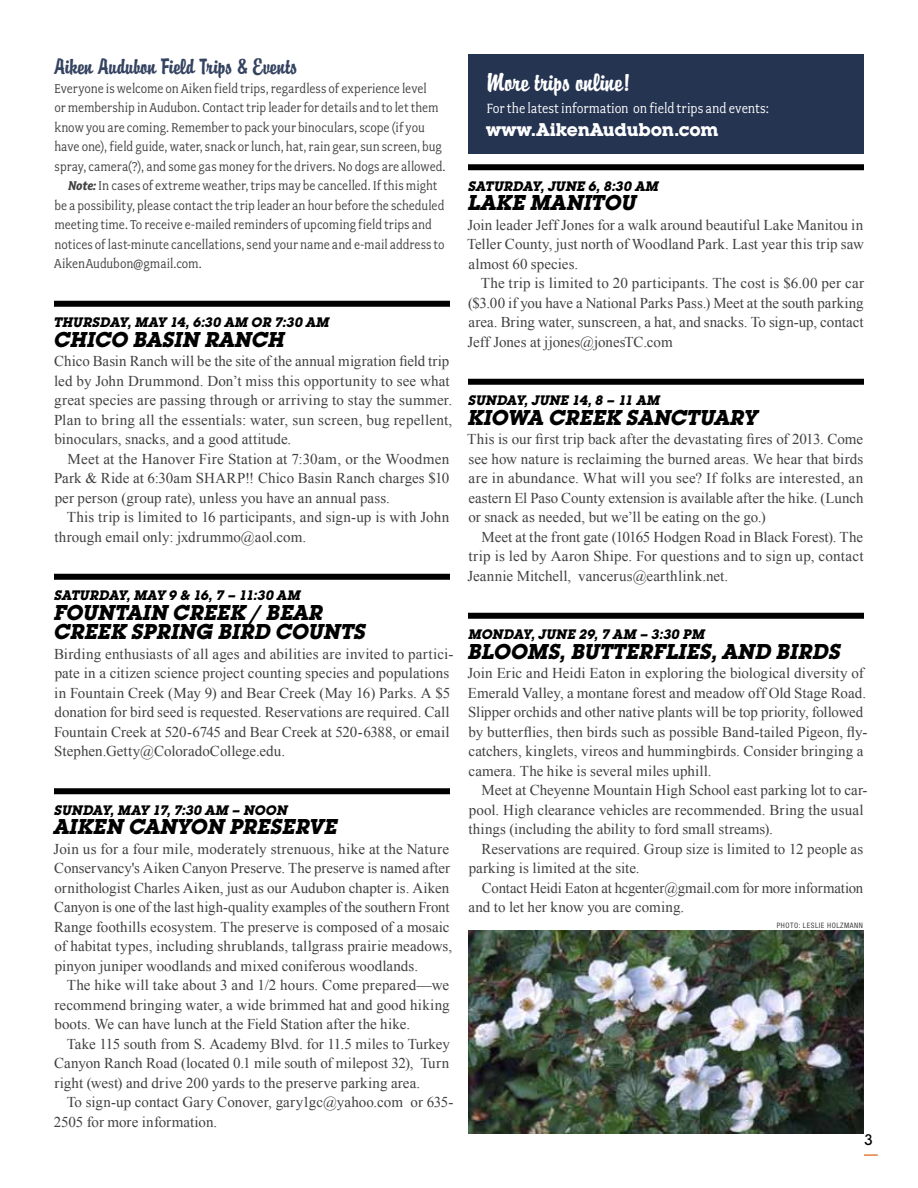
<style>
.page{position:relative;width:918px;height:1188px;background:#fff}
.page>*{position:absolute;margin:0;border:0;box-sizing:border-box;transform-origin:0 0}
.t1{font:22.5px "Brody";letter-spacing:-.005em;color:#fff}
.t2{font:italic 700 21px/19.5px "Lubalin Graph Std";letter-spacing:.005em;color:#000}
.t3{font:19.5px "Brody";letter-spacing:-.005em;color:#344360}
.t4{font:700 18px "Lubalin Graph Std";letter-spacing:-.01em;color:#fff}
.t5{font:15px/19.5px "Times New Roman";letter-spacing:.005em;color:#414042}
.t6{font:15px "Fairplex Narrow";letter-spacing:-.005em;color:#fff}
.t7{font:500 15px "Lubalin Graph Std";color:#000}
.t8{font:14.25px "Fairplex Narrow";color:#414042}
.t9{font:italic 700 13.5px "Lubalin Graph Std";letter-spacing:.01em;color:#000}
.t10{font:condensed 7.5px "Helvetica Neue LT Std";letter-spacing:.07em;color:#414042}
.s1{font-weight:700;font-style:italic}
</style>
<div class="page">
<div style="left:54px;top:301px;width:396px;height:6px;background:#000"></div>
<div style="left:54px;top:574px;width:396px;height:6px;background:#000"></div>
<div style="left:54px;top:788px;width:396px;height:6px;background:#000"></div>
<svg style="left:864px;top:1154px;width:14px;height:2px"></svg>
<div style="left:468px;top:54px;width:396px;height:100px;background:#253451"></div>
<div style="left:468px;top:164px;width:396px;height:6px;background:#000"></div>
<div style="left:468px;top:379px;width:396px;height:6px;background:#000"></div>
<div style="left:468px;top:613px;width:396px;height:6px;background:#000"></div>
<img style="left:468px;top:931px;width:396px;height:203px">
<h3 class="t3" style="left:54px;top:54px;width:245px">Aiken Audubon Field Trips &amp; Events</h3>
<p class="t8" style="left:54px;top:81px;width:374px">Everyone is welcome on Aiken field trips, regardless of experience level</p>
<p class="t8" style="left:55px;top:100px;width:386px">or membership in Audubon. Contact trip leader for details and to let them</p>
<p class="t8" style="left:54px;top:120px;width:372px">know you are coming. Remember to pack your binoculars, scope (if you</p>
<p class="t8" style="left:54px;top:139px;width:389px">have one), field guide, water, snack or lunch, hat, rain gear, sun screen, bug</p>
<p class="t8" style="left:55px;top:159px;width:393px">spray, camera(?), and some gas money for the drivers. No dogs are allowed.</p>
<p class="t8" style="left:68px;top:178px;width:371px"><span class="s1">Note:</span> In cases of extreme weather, trips may be cancelled. If this might</p>
<p class="t8" style="left:54px;top:198px;width:391px">be a possibility, please contact the trip leader an hour before the scheduled</p>
<p class="t8" style="left:54px;top:217px;width:379px">meeting time. To receive e-mailed reminders of upcoming field trips and</p>
<p class="t8" style="left:54px;top:237px;width:392px">notices of last-minute cancellations, send your name and e-mail address to</p>
<p class="t8" style="left:54px;top:256px;width:149px">AikenAudubon@gmail.com.</p>
<p class="t9" style="left:54px;top:313px;width:277px">THURSDAY, MAY 14, 6:30 AM OR 7:30 AM</p>
<h2 class="t2" style="left:54px;top:329px;width:232px">CHICO BASIN RANCH</h2>
<p class="t5" style="left:54px;top:351px;width:400px">Chico Basin Ranch will be the site of the annual migration field trip led by John Drummond. Don’t miss this opportunity to see what great species are passing through or arriving to stay the summer.<br>Plan to bring all the essentials: water, sun screen, bug repellent, binoculars, snacks, and a good attitude.</p>
<p class="t5" style="left:54px;top:449px;width:397px;text-align:justify;text-indent:14px">Meet at the Hanover Fire Station at 7:30am, or the Woodmen Park &amp; Ride at 6:30am SHARP!! Chico Basin Ranch charges $10 per person (group rate), unless you have an annual pass.</p>
<p class="t5" style="left:54px;top:507px;width:396px;text-indent:12px">This trip is limited to 16 participants, and sign-up is with John through email only: jxdrummo@aol.com.</p>
<p class="t9" style="left:54px;top:586px;width:248px">SATURDAY, MAY 9 &amp; 16, 7 – 11:30 AM</p>
<h2 class="t2" style="left:54px;top:602px;width:313px">FOUNTAIN CREEK / BEAR<br>CREEK SPRING BIRD COUNTS</h2>
<p class="t5" style="left:54px;top:644px;width:401px">Birding enthusiasts of all ages and abilities are invited to partici&shy;pate in a citizen science project counting species and populations in Fountain Creek (May 9) and Bear Creek (May 16) Parks. A $5 donation for bird seed is requested. Reservations are required. Call Fountain Creek at 520-6745 and Bear Creek at 520-6388, or email Stephen.Getty@ColoradoCollege.edu.</p>
<p class="t9" style="left:54px;top:801px;width:235px">SUNDAY, MAY 17, 7:30 AM – NOON</p>
<h2 class="t2" style="left:54px;top:817px;width:284px">AIKEN CANYON PRESERVE</h2>
<p class="t5" style="left:54px;top:839px;width:400px">Join us for a four mile, moderately strenuous, hike at the Nature Conservancy's Aiken Canyon Preserve. The preserve is named after ornithologist Charles Aiken, just as our Audubon chapter is. Aiken Canyon is one of the last high-quality examples of the southern Front Range foothills ecosystem. The preserve is composed of a mosaic of habitat types, including shrublands, tallgrass prairie meadows, pinyon juniper woodlands and mixed coniferous woodlands.</p>
<p class="t5" style="left:54px;top:975px;width:397px;text-align:justify;text-indent:12px">The hike will take about 3 and 1/2 hours. Come prepared—we recommend bringing water, a wide brimmed hat and good hiking boots. We can have lunch at the Field Station after the hike.</p>
<p class="t5" style="left:54px;top:1034px;width:397px;text-align:justify;text-indent:12px">Take 115 south from S. Academy Blvd. for 11.5 miles to Turkey Canyon Ranch Road (located 0.1 mile south of milepost 32), Turn right (west) and drive 200 yards to the preserve parking area.</p>
<p class="t5" style="left:54px;top:1092px;width:401px;text-indent:13px">To sign-up contact Gary Conover, gary1gc@yahoo.com or 635-<br>2505 for more information.</p>
<h1 class="t1" style="left:487px;top:68px;width:145px">More trips online!</h1>
<p class="t6" style="left:486px;top:100px;width:284px">For the latest information on field trips and events:</p>
<p class="t4" style="left:486px;top:118px;width:234px">www.AikenAudubon.com</p>
<p class="t9" style="left:468px;top:177px;width:192px">SATURDAY, JUNE 6, 8:30 AM</p>
<h2 class="t2" style="left:468px;top:193px;width:170px">LAKE MANITOU</h2>
<p class="t5" style="left:467px;top:215px;width:398px;text-align:justify">Join leader Jeff Jones for a walk around beautiful Lake Manitou in Teller County, just north of Woodland Park. Last year this trip saw almost 60 species.</p>
<p class="t5" style="left:468px;top:273px;width:398px;text-align:justify;text-indent:13px">The trip is limited to 20 participants. The cost is $6.00 per car ($3.00 if you have a National Parks Pass.) Meet at the south parking area. Bring water, sunscreen, a hat, and snacks. To sign-up, contact Jeff Jones at jjones@jonesTC.com</p>
<p class="t9" style="left:468px;top:391px;width:193px">SUNDAY, JUNE 14, 8 – 11 AM</p>
<h2 class="t2" style="left:468px;top:407px;width:291px">KIOWA CREEK SANCTUARY</h2>
<p class="t5" style="left:467px;top:429px;width:398px;text-align:justify">This is our first trip back after the devastating fires of 2013. Come see how nature is reclaiming the burned areas. We hear that birds are in abundance. What will you see? If folks are interested, an eastern El Paso County extension is available after the hike. (Lunch or snack as needed, but we’ll be eating on the go.)</p>
<p class="t5" style="left:468px;top:527px;width:398px;text-align:justify;text-indent:14px">Meet at the front gate (10165 Hodgen Road in Black Forest). The trip is led by Aaron Shipe. For questions and to sign up, contact Jeannie Mitchell, vancerus@earthlink.net.</p>
<p class="t9" style="left:468px;top:625px;width:238px">MONDAY, JUNE 29, 7 AM – 3:30 PM</p>
<h2 class="t2" style="left:468px;top:641px;width:374px">BLOOMS, BUTTERFLIES, AND BIRDS</h2>
<p class="t5" style="left:468px;top:663px;width:401px">Join Eric and Heidi Eaton in exploring the biological diversity of Emerald Valley, a montane forest and meadow off Old Stage Road.<br>Slipper orchids and other native plants will be top priority, followed by butterflies, then birds such as possible Band-tailed Pigeon, fly&shy;catchers, kinglets, vireos and hummingbirds. Consider bringing a camera. The hike is several miles uphill.</p>
<p class="t5" style="left:469px;top:780px;width:400px;text-indent:13px">Meet at Cheyenne Mountain High School east parking lot to car&shy;pool. High clearance vehicles are recommended. Bring the usual things (including the ability to ford small streams).</p>
<p class="t5" style="left:469px;top:839px;width:396px;text-indent:13px">Reservations are required. Group size is limited to 12 people as parking is limited at the site.</p>
<p class="t5" style="left:469px;top:878px;width:396px;text-indent:13px">Contact Heidi Eaton at hcgenter@gmail.com for more information and to let her know you are coming.</p>
<p class="t10" style="left:777px;top:921px;width:88px">PHOTO: LESLIE HOLZMANN</p>
<p class="t7" style="left:864px;top:1130px;width:10px">3</p>
</div>
